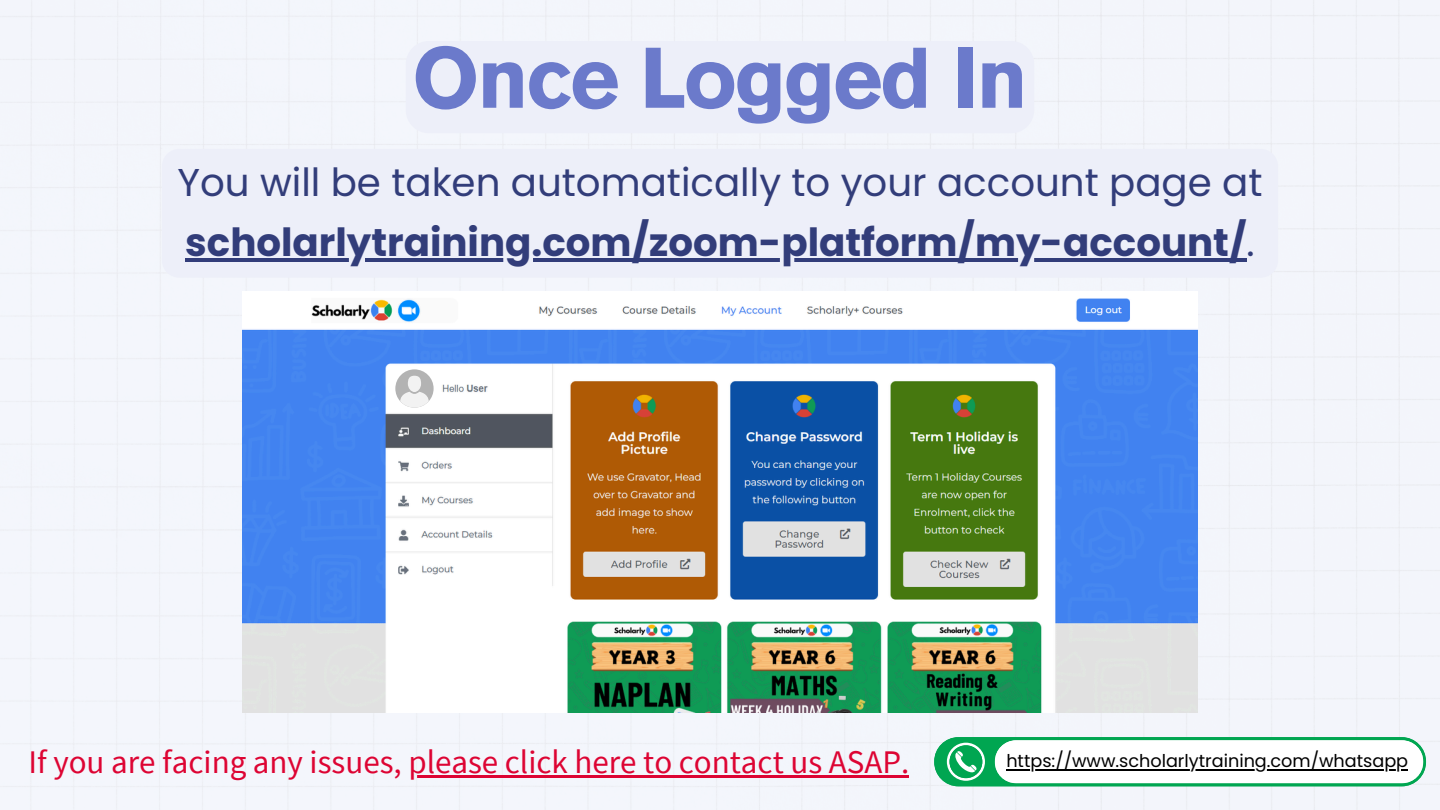
<style>
.page{position:relative;width:1440px;height:810px;background:#f3f5fb}
.page>*{position:absolute;margin:0;border:0;box-sizing:border-box;transform-origin:0 0}
.t1{font:700 85px "Akzidenz Grotesk Pro";letter-spacing:-.025em;color:#6b7acb}
.t2{font:700 38.8px "Poppins";color:#323d7a}
.t3{font:38.8px "Poppins";color:#323d7a}
.t4{font:33px "Source Sans Pro";color:#dd0433}
.t5{font:17.6px "Poppins";color:#000}
.s1{font-weight:400}
</style>
<div class="page">
<svg style="left:934px;top:737px;width:492px;height:49px"></svg>
<hr style="left:1006px;top:769px;width:402px;height:2px;background:#000">
<hr style="left:408px;top:775px;width:501px;height:3px;background:#dd0433">
<img style="left:243px;top:291px;width:954px;height:422px">
<div style="left:390px;top:367px;width:43px;height:43px;background:#fff"></div>
<svg style="left:395px;top:369px;width:39px;height:39px"></svg>
<div style="left:406px;top:41px;width:628px;height:92px;background:#edeff9"></div>
<div style="left:162px;top:149px;width:1116px;height:129px;background:#edeff9"></div>
<hr style="left:185px;top:258px;width:1062px;height:4px;background:#323d7a">
<p class="t1" style="left:412px;top:44px;width:617px">Once Logged In</p>
<p class="t3" style="left:177px;top:156px;width:1087px">You will be taken automatically to your account page at</p>
<h3 class="t2" style="left:185px;top:215px;width:1071px">scholarlytraining.com/zoom-platform/my-account/<span class="s1">.</span></h3>
<h1 class="t4" style="left:28px;top:740px;width:882px">If you are facing any issues, please click here to contact us ASAP.</h1>
<p class="t5" style="left:1006px;top:749px;width:403px">https://www.scholarlytraining.com/whatsapp</p>
</div>
